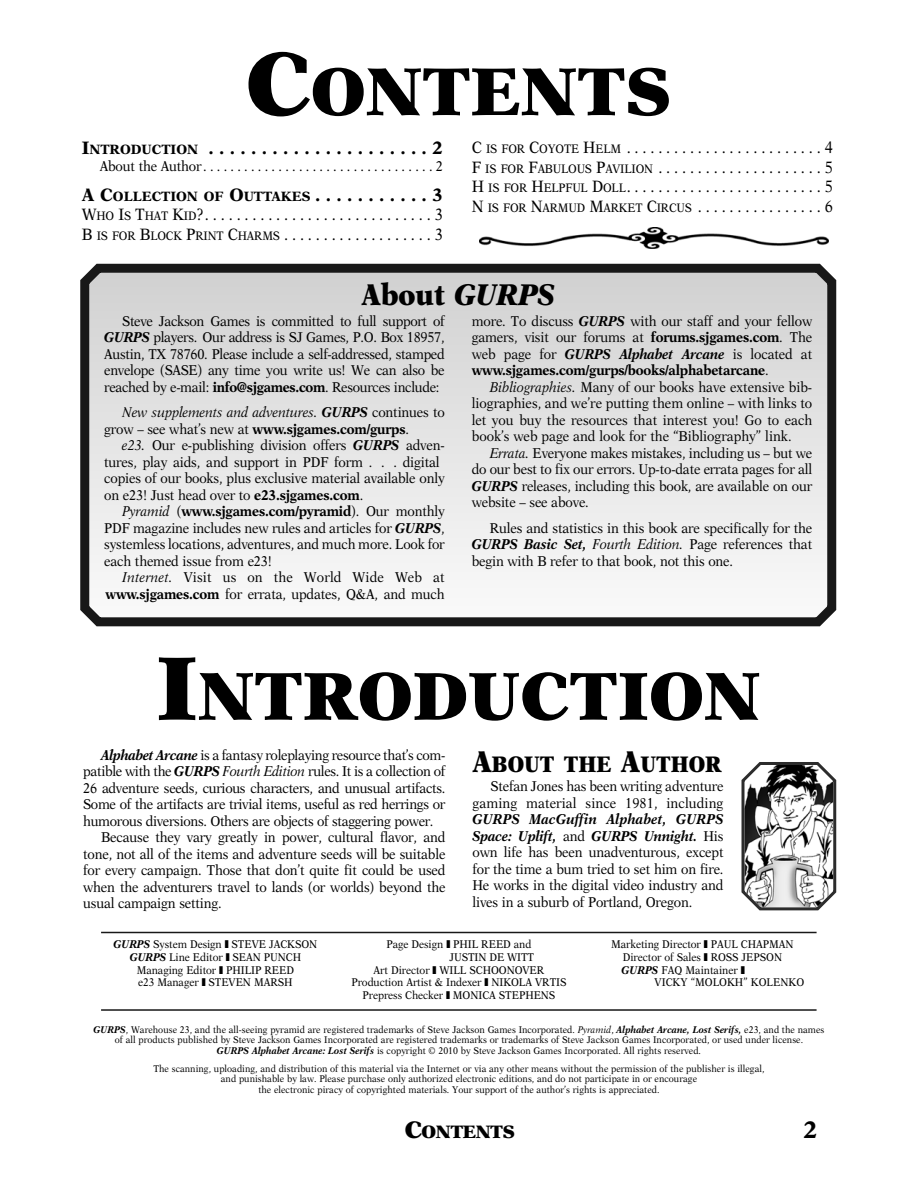
<style>
.page{position:relative;width:918px;height:1188px;background:#fff}
.page>*{position:absolute;margin:0;border:0;box-sizing:border-box;transform-origin:0 0}
.t1{font:900 67.5px "New Aster";color:#000}
.t2{font:900 30px "New Aster";color:#000;scale:.9 1}
.t3{font:700 24px "New Aster";color:#000}
.t4{font:900 22.5px "New Aster";color:#000;scale:.9 1}
.t5{font:700 18px "New Aster";color:#000}
.t6{font:900 18px "New Aster";letter-spacing:-.025em;color:#000}
.t7{font:16.5px/19.5px "New Aster";color:#000;scale:.9 1}
.t8{font:14.25px/16.5px "New Aster";letter-spacing:-.01em;color:#000;text-align:justify;scale:.9 1}
.t9{font:700 13.5px "New Aster";color:#000}
.t10{font:11.25px/12.8px "New Aster";letter-spacing:-.005em;color:#000;text-align:center;scale:.9 1}
.t11{font:9.75px/10.5px "New Aster";letter-spacing:.005em;color:#000;text-align:center;scale:.9 1}
.s1{font-size:90px}
.s2{font-size:13.5px}
.s3{font-size:18px}
.s4{font-size:12.3px}
.s5{font-style:italic}
.s6{font-weight:700;font-style:italic}
.s7{font-weight:700}
.s8{font-size:30px}
.s9{color:#fff}
.s10{font-size:24px}
</style>
<div class="page">
<hr style="left:101px;top:932px;width:716px;height:1px;background:#181818">
<hr style="left:101px;top:1009px;width:716px;height:2px;background:#181818">
<svg style="left:80px;top:264px;width:756px;height:362px"></svg>
<svg style="left:742px;top:762px;width:94px;height:148px"></svg>
<img style="left:479px;top:227px;width:349px;height:21px">
<h1 class="t1" style="left:246px;top:63px;width:426px"><span class="s1">C</span>ONTENTS</h1>
<p class="t5" style="left:82px;top:141px;width:363px">I<span class="s2">NTRODUCTION</span> . . . . . . . . . . . . . . . . . . . . . 2</p>
<p class="t8" style="left:100px;top:159px;width:383px">About the Author. . . . . . . . . . . . . . . . . . . . . . . . . . . . . . . . . . 2</p>
<p class="t9" style="left:82px;top:191px;width:363px"><span class="s3">A C</span>OLLECTION OF <span class="s3">O</span>UTTAKES <span class="s3">. . . . . . . . . . . 3</span></p>
<p class="t7" style="left:82px;top:206px;width:403px">W<span class="s4">HO</span> I<span class="s4">S</span> T<span class="s4">HAT</span> K<span class="s4">ID</span>?. . . . . . . . . . . . . . . . . . . . . . . . . . . . . 3<br>B <span class="s4">IS FOR</span> B<span class="s4">LOCK</span> P<span class="s4">RINT</span> C<span class="s4">HARMS</span> . . . . . . . . . . . . . . . . . . . 3</p>
<p class="t7" style="left:472px;top:139px;width:403px;text-align:justify">C <span class="s4">IS FOR</span> C<span class="s4">OYOTE</span> H<span class="s4">ELM</span> . . . . . . . . . . . . . . . . . . . . . . . . . 4<br>F <span class="s4">IS FOR</span> F<span class="s4">ABULOUS</span> P<span class="s4">AVILION</span> . . . . . . . . . . . . . . . . . . . . . 5<br>H <span class="s4">IS FOR</span> H<span class="s4">ELPFUL</span> D<span class="s4">OLL</span>. . . . . . . . . . . . . . . . . . . . . . . . . 5<br>N <span class="s4">IS FOR</span> N<span class="s4">ARMUD</span> M<span class="s4">ARKET</span> C<span class="s4">IRCUS</span> . . . . . . . . . . . . . . . . 6</p>
<h2 class="t2" style="left:362px;top:282px;width:216px">About <span class="s5">GURPS</span></h2>
<p class="t8" style="left:104px;top:314px;width:380px;text-indent:18px">Steve Jackson Games is committed to full support of <span class="s6">GURPS</span> players. Our address is SJ Games, P.O. Box 18957, Austin, TX 78760. Please include a self-addressed, stamped envelope (SASE) any time you write us! We can also be reached by e-mail: <span class="s7">info@sjgames.com</span>. Resources include:</p>
<p class="t8" style="left:104px;top:405px;width:380px;text-indent:18px"><span class="s5">New supplements and adventures.</span> <span class="s6">GURPS</span> continues to grow – see what’s new at <span class="s7">www.sjgames.com/gurps</span>.</p>
<p class="t8" style="left:104px;top:438px;width:380px;text-align:left;text-indent:18px"><span class="s5">e23.</span> Our e-publishing division offers <span class="s6">GURPS</span> adven&shy;tures, play aids, and support in PDF form . . . digital copies of our books, plus exclusive material available only on e23! Just head over to <span class="s7">e23.sjgames.com</span>.</p>
<p class="t8" style="left:104px;top:504px;width:380px;text-indent:18px"><span class="s5">Pyramid</span> (<span class="s7">www.sjgames.com/pyramid</span>). Our monthly PDF magazine includes new rules and articles for <span class="s6">GURPS</span>, systemless locations, adventures, and much more. Look for each themed issue from e23!</p>
<p class="t8" style="left:105px;top:570px;width:378px;text-align:right"><span class="s5">Internet.</span> Visit us on the World Wide Web at <span class="s7">www.sjgames.com</span> for errata, updates, Q&amp;A, and much</p>
<p class="t8" style="left:472px;top:314px;width:380px">more. To discuss <span class="s6">GURPS</span> with our staff and your fellow gamers, visit our forums at <span class="s7">forums.sjgames.com</span>. The web page for <span class="s6">GURPS Alphabet Arcane</span> is located at <span class="s7">www.sjgames.com/gurps/books/alphabetarcane</span>.</p>
<p class="t8" style="left:472px;top:380px;width:380px;text-indent:18px"><span class="s5">Bibliographies.</span> Many of our books have extensive bib&shy;liographies, and we’re putting them online – with links to let you buy the resources that interest you! Go to each book’s web page and look for the “Bibliography” link.</p>
<p class="t8" style="left:472px;top:446px;width:380px;text-indent:18px"><span class="s5">Errata.</span> Everyone makes mistakes, including us – but we do our best to fix our errors. Up-to-date errata pages for all <span class="s6">GURPS</span> releases, including this book, are available on our website – see above.</p>
<p class="t8" style="left:472px;top:521px;width:380px;text-indent:18px">Rules and statistics in this book are specifically for the <span class="s6">GURPS Basic Set,</span> <span class="s5">Fourth Edition.</span> Page references that begin with B refer to that book, not this one.</p>
<h1 class="t1" style="left:156px;top:668px;width:606px"><span class="s1">I</span>NTRODUCTION</h1>
<p class="t8" style="left:101px;top:748px;width:384px"><span class="s6">Alphabet Arcane</span> is a fantasy roleplaying resource that’s com-</p>
<p class="t8" style="left:83px;top:764px;width:404px">patible with the <span class="s6">GURPS</span> <span class="s5">Fourth Edition</span> rules. It is a collection of</p>
<p class="t8" style="left:83px;top:781px;width:404px">26 adventure seeds, curious characters, and unusual artifacts.</p>
<p class="t8" style="left:83px;top:797px;width:404px">Some of the artifacts are trivial items, useful as red herrings or</p>
<p class="t8" style="left:83px;top:814px;width:391px">humorous diversions. Others are objects of staggering power.</p>
<p class="t8" style="left:101px;top:830px;width:384px">Because they vary greatly in power, cultural flavor, and</p>
<p class="t8" style="left:83px;top:847px;width:404px">tone, not all of the items and adventure seeds will be suitable</p>
<p class="t8" style="left:83px;top:863px;width:404px">for every campaign. Those that don’t quite fit could be used</p>
<p class="t8" style="left:83px;top:880px;width:404px">when the adventurers travel to lands (or worlds) beyond the</p>
<p class="t8" style="left:83px;top:896px;width:156px">usual campaign setting.</p>
<h3 class="t4" style="left:472px;top:754px;width:279px"><span class="s8">A</span>BOUT THE <span class="s8">A</span>UTHOR</h3>
<p class="t8" style="left:472px;top:779px;width:280px;text-align:right">Stefan Jones has been writing adventure gaming material since 1981, including</p>
<p class="t8" style="left:472px;top:812px;width:280px"><span class="s6">GURPS MacGuffin Alphabet, GURPS Space: Uplift,</span> and <span class="s6">GURPS Unnight.</span> His own life has been unadventurous, except for the time a bum tried to set him on fire.<br>He works in the digital video industry and lives in a suburb of Portland, Oregon.</p>
<p class="t10" style="left:114px;top:939px;width:228px"><span class="s6">GURPS</span> System Design ❚ STEVE JACKSON<br><span class="s6">GURPS</span> Line Editor ❚ SEAN PUNCH<br>Managing Editor ❚ PHILIP REED<br>e23 Manager ❚ STEVEN MARSH</p>
<p class="t10" style="left:386px;top:939px;width:163px">Page Design ❚ PHIL REED and</p>
<p class="t10" style="left:449px;top:951px;width:96px">JUSTIN DE WITT</p>
<p class="t10" style="left:374px;top:964px;width:191px">Art Director ❚ WILL SCHOONOVER</p>
<p class="t10" style="left:351px;top:977px;width:241px">Production Artist &amp; Indexer ❚ NIKOLA VRTIS</p>
<p class="t10" style="left:363px;top:990px;width:216px">Prepress Checker ❚ MONICA STEPHENS</p>
<p class="t10" style="left:611px;top:939px;width:204px">Marketing Director ❚ PAUL CHAPMAN</p>
<p class="t10" style="left:623px;top:951px;width:178px">Director of Sales ❚ ROSS JEPSON</p>
<p class="t10" style="left:621px;top:964px;width:182px"><span class="s6">GURPS</span> FAQ Maintainer ❚ <span class="s9">–––––––</span></p>
<p class="t10" style="left:655px;top:977px;width:168px">VICKY “MOLOKH” KOLENKO</p>
<p class="t11" style="left:94px;top:1025px;width:813px"><span class="s6">GURPS</span>, Warehouse 23, and the all-seeing pyramid are registered trademarks of Steve Jackson Games Incorporated. <span class="s5">Pyramid</span>, <span class="s6">Alphabet Arcane, Lost Serifs,</span> e23, and the names of all products published by Steve Jackson Games Incorporated are registered trademarks or trademarks of Steve Jackson Games Incorporated, or used under license.<br><span class="s6">GURPS Alphabet Arcane: Lost Serifs</span> is copyright © 2010 by Steve Jackson Games Incorporated. All rights reserved.</p>
<p class="t11" style="left:153px;top:1064px;width:680px">The scanning, uploading, and distribution of this material via the Internet or via any other means without the permission of the publisher is illegal, and punishable by law. Please purchase only authorized electronic editions, and do not participate in or encourage<br>the electronic piracy of copyrighted materials. Your support of the author’s rights is appreciated.</p>
<p class="t6" style="left:405px;top:1125px;width:112px"><span class="s10">C</span>ONTENTS</p>
<h3 class="t3" style="left:803px;top:1120px;width:16px">2</h3>
</div>
